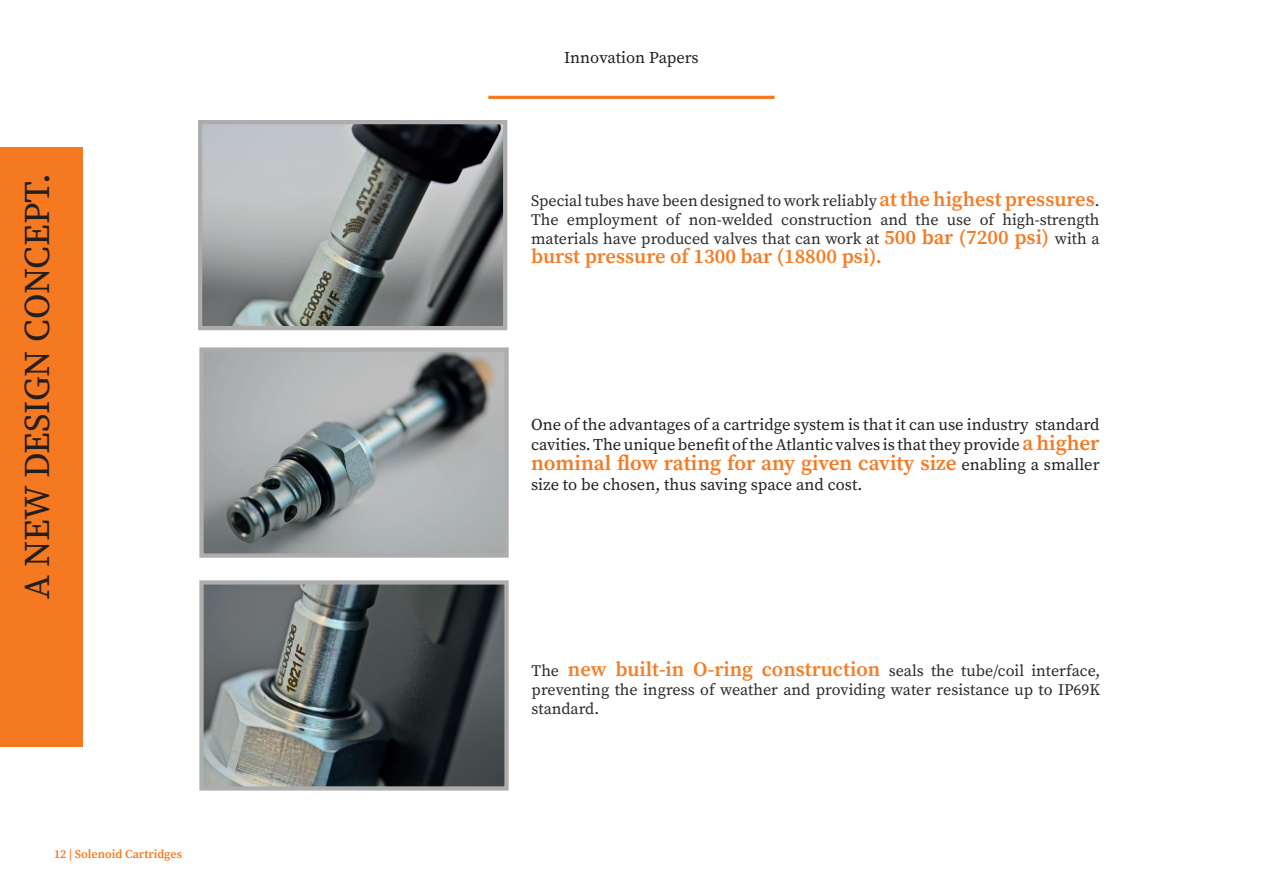
<style>
.page{position:relative;width:1263px;height:893px;background:#fff}
.page>*{position:absolute;margin:0;border:0;box-sizing:border-box;transform-origin:0 0}
.Pagina_mastro_-_Nume{font:36px "Source Serif Pro";letter-spacing:-.01em;color:#231f20}
.Corpo_del_testo_-_11{font:600 21px "Source Serif Pro";color:#f47921}
.Corpo_del_testo_-_11-2{font:600 20.4px "Source Serif Pro";color:#f47d27}
.Corpo_del_testo_-_11-3{font:16.5px/19.8px "Source Serif Pro";color:#231f20}
.Corpo_del_testo_-_11-4{font:16.05px/19.2px "Source Serif Pro";color:#2b292a;text-align:justify}
.t1{font:600 12px "Source Serif Pro";color:#f47921}
.s1{font-weight:600;font-size:20.4px;color:#f47d27}
.s2{font-weight:600;font-size:20.4px;color:#f47921}
.s3{color:#f47921}
.s4{font-weight:600;font-size:21px;color:#f47921}
.s5{font-weight:400;font-size:16.5px;color:#231f20}
</style>
<div class="page">
<img style="left:204px;top:352px;width:300px;height:201px">
<div style="left:199px;top:347px;width:310px;height:211px;border:4px solid #aeadad"></div>
<img style="left:203px;top:125px;width:299px;height:200px">
<div style="left:198px;top:120px;width:309px;height:210px;border:4px solid #aeadad"></div>
<img style="left:204px;top:585px;width:300px;height:201px">
<div style="left:199px;top:580px;width:310px;height:211px;border:4px solid #aeadad"></div>
<hr style="left:488px;top:96px;width:287px;height:3px;background:#f47921">
<div style="left:0;top:147px;width:83px;height:599px;background:#f47921"></div>
<p class="Pagina_mastro_-_Nume" style="left:13px;top:599px;width:428px;rotate:-90deg">A NEW DESIGN CONCEPT.</p>
<p class="t1" style="left:54px;top:846px;width:129px">12 | Solenoid Cartridges</p>
<p class="Corpo_del_testo_-_11-3" style="left:564px;top:48px;width:136px">Innovation Papers</p>
<p class="Corpo_del_testo_-_11-4" style="left:531px;top:191px;width:570px">Special tubes have been designed to work reliably <span class="s1">at the highest pressures</span>.<br>The employment of non-welded construction and the use of high-strength materials have produced valves that can work at <span class="s2">500 bar</span> <span class="s1">(7200 psi)</span> with a</p>
<p class="Corpo_del_testo_-_11-2" style="left:531px;top:243px;width:352px">burst pressure of <span class="s3">1300 bar</span> (18800 psi)<span class="s3">.</span></p>
<p class="Corpo_del_testo_-_11-3" style="left:531px;top:415px;width:570px">One of the advantages of a cartridge system is that it can use industry standard cavities. The unique benefit of the Atlantic valves is that they provide <span class="s4">a higher</span></p>
<p class="Corpo_del_testo_-_11" style="left:531px;top:449px;width:570px">nominal flow rating for any given cavity size <span class="s5">enabling a smaller</span></p>
<p class="Corpo_del_testo_-_11-3" style="left:531px;top:474px;width:333px">size to be chosen, thus saving space and cost.</p>
<p class="Corpo_del_testo_-_11-4" style="left:532px;top:661px;width:570px">The <span class="s1">new built-in O-ring construction</span> seals the tube/coil interface, preventing the ingress of weather and providing water resistance up to IP69K standard.</p>
</div>
